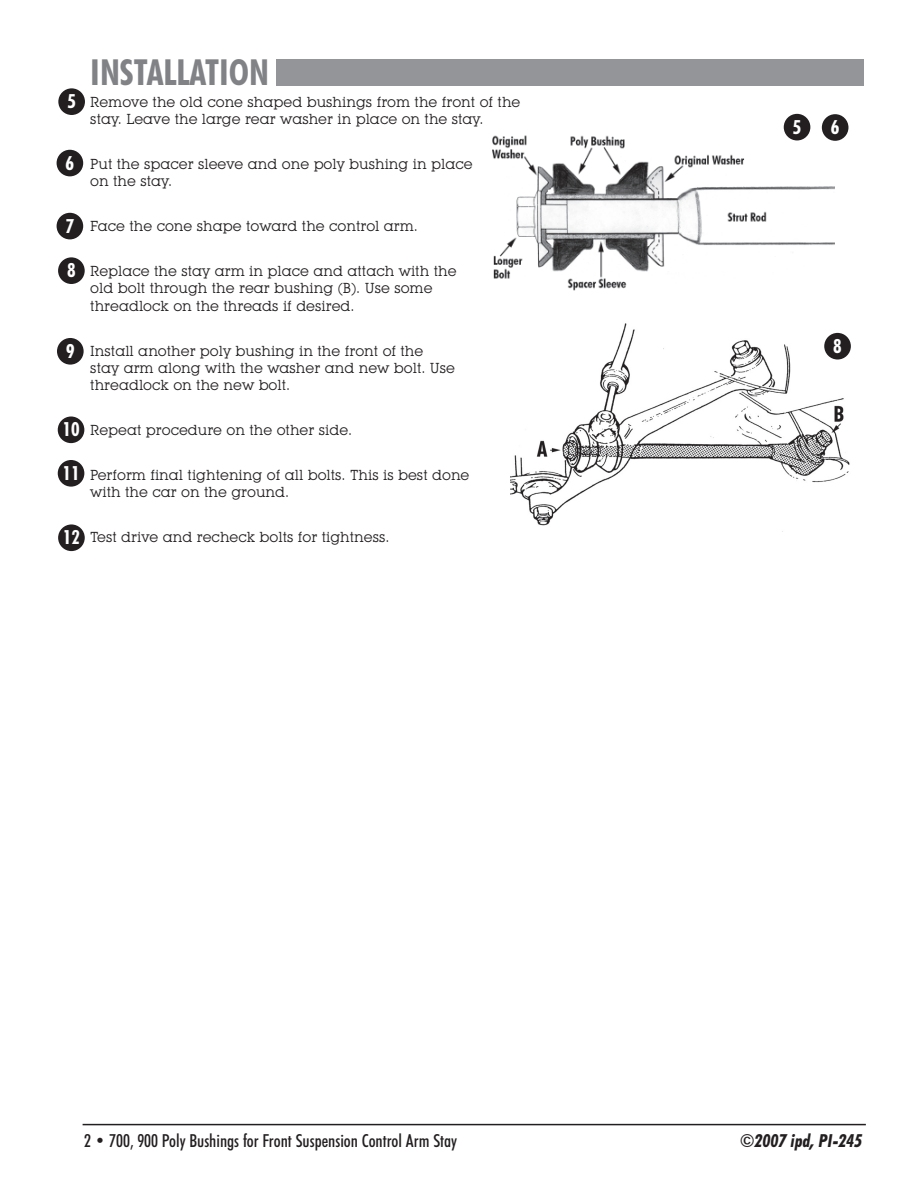
<style>
.page{position:relative;width:918px;height:1188px;background:#fff}
.page>*{position:absolute;margin:0;border:0;box-sizing:border-box;transform-origin:0 0}
.t1{font:700 condensed 36px "Futura BT";color:#808285}
.t2{font:700 condensed 19.5px "Futura BT";color:#fff}
.t3{font:500 condensed 18px "Futura BT";color:#231f20}
.t4{font:italic 700 condensed 18px "Futura BT";color:#231f20}
.t5{font:14.25px/17.1px "Lubalin Graph IT Cby BT";color:#231f20}
.s1{font-style:normal}
</style>
<div class="page">
<hr style="left:83px;top:1124px;width:783px;height:1px;background:#231f20">
<div style="left:276px;top:59px;width:588px;height:27px;background:#939598"></div>
<div style="left:58px;top:88px;width:27px;height:27px;background:#231f20;border-radius:50%"></div>
<div style="left:57px;top:150px;width:26px;height:26px;background:#231f20;border-radius:50%"></div>
<div style="left:57px;top:213px;width:26px;height:26px;background:#231f20;border-radius:50%"></div>
<div style="left:58px;top:257px;width:27px;height:27px;background:#231f20;border-radius:50%"></div>
<div style="left:57px;top:338px;width:27px;height:27px;background:#231f20;border-radius:50%"></div>
<div style="left:58px;top:416px;width:26px;height:27px;background:#231f20;border-radius:50%"></div>
<div style="left:58px;top:460px;width:26px;height:27px;background:#231f20;border-radius:50%"></div>
<div style="left:58px;top:524px;width:27px;height:27px;background:#231f20;border-radius:50%"></div>
<img style="left:492px;top:115px;width:343px;height:176px">
<div style="left:784px;top:114px;width:26px;height:26px;background:#231f20;border-radius:50%"></div>
<div style="left:822px;top:114px;width:26px;height:27px;background:#231f20;border-radius:50%"></div>
<img style="left:510px;top:323px;width:341px;height:209px">
<div style="left:824px;top:333px;width:27px;height:27px;background:#231f20;border-radius:50%"></div>
<h2 class="t2" style="left:67px;top:93px;width:10px">5</h2>
<h2 class="t2" style="left:66px;top:154px;width:10px">6</h2>
<h2 class="t2" style="left:66px;top:217px;width:10px">7</h2>
<h2 class="t2" style="left:67px;top:262px;width:10px">8</h2>
<h2 class="t2" style="left:66px;top:342px;width:10px">9</h2>
<h2 class="t2" style="left:62px;top:421px;width:19px">10</h2>
<h2 class="t2" style="left:62px;top:464px;width:19px">11</h2>
<h2 class="t2" style="left:63px;top:529px;width:19px">12</h2>
<h1 class="t1" style="left:90px;top:56px;width:180px">INSTALLATION</h1>
<p class="t5" style="left:90px;top:95px;width:432px">Remove the old cone shaped bushings from the front of the stay. Leave the large rear washer in place on the stay.</p>
<p class="t5" style="left:90px;top:157px;width:384px">Put the spacer sleeve and one poly bushing in place on the stay.</p>
<p class="t5" style="left:90px;top:219px;width:329px">Face the cone shape toward the control arm.</p>
<p class="t5" style="left:90px;top:264px;width:368px">Replace the stay arm in place and attach with the old bolt through the rear bushing (B). Use some threadlock on the threads if desired.</p>
<p class="t5" style="left:90px;top:343px;width:366px">Install another poly bushing in the front of the stay arm along with the washer and new bolt. Use threadlock on the new bolt.</p>
<p class="t5" style="left:90px;top:422px;width:263px">Repeat procedure on the other side.</p>
<p class="t5" style="left:90px;top:467px;width:381px">Perform final tightening of all bolts. This is best done with the car on the ground.</p>
<p class="t5" style="left:90px;top:530px;width:301px">Test drive and recheck bolts for tightness.</p>
<h2 class="t2" style="left:793px;top:118px;width:10px">5</h2>
<h2 class="t2" style="left:831px;top:119px;width:10px">6</h2>
<h2 class="t2" style="left:833px;top:337px;width:10px">8</h2>
<p class="t3" style="left:84px;top:1133px;width:375px">2 • 700, 900 Poly Bushings for Front Suspension Control Arm Stay</p>
<p class="t4" style="left:740px;top:1133px;width:124px"><span class="s1">©</span>2007 ipd, PI-245</p>
</div>
